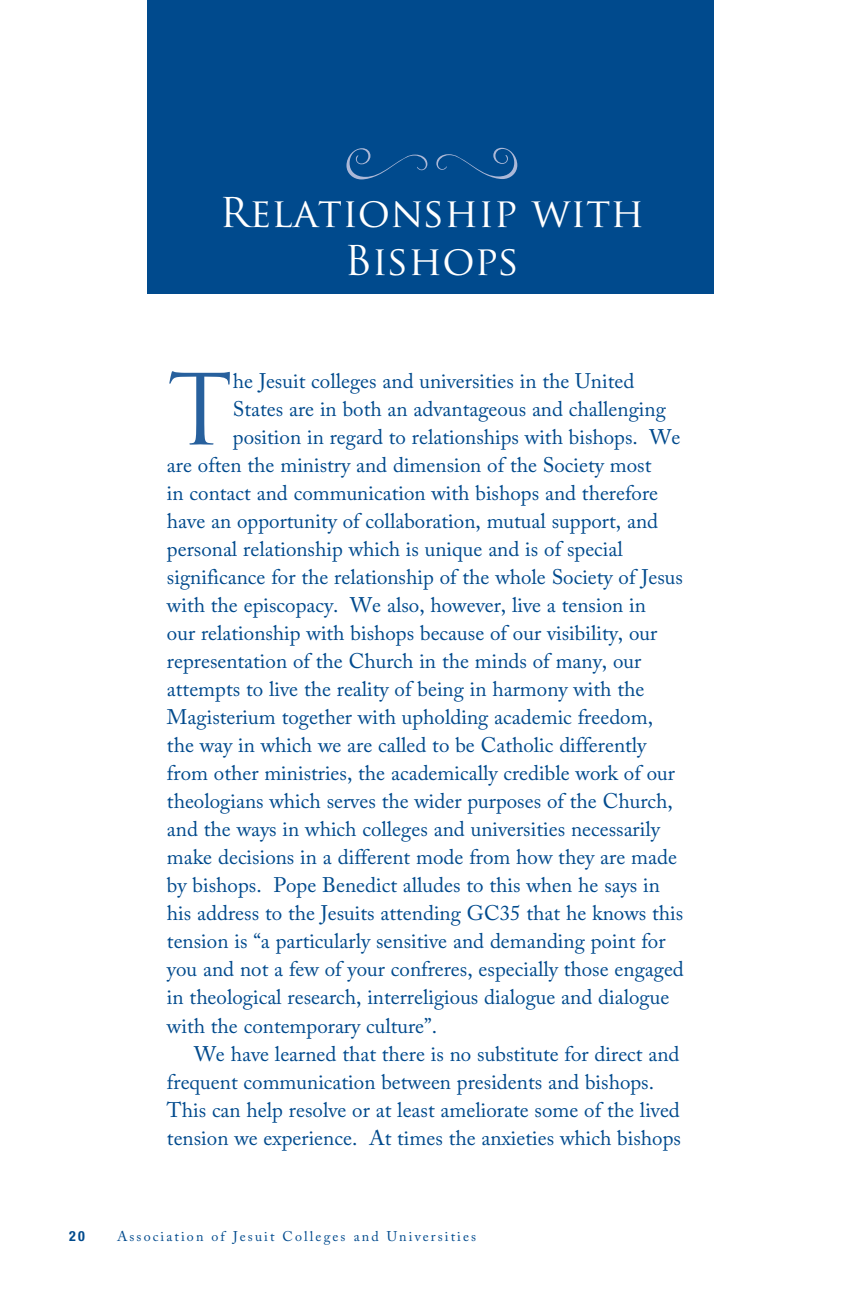
<style>
.page{position:relative;width:866px;height:1306px;background:#fff}
.page>*{position:absolute;margin:0;border:0;box-sizing:border-box;transform-origin:0 0}
.t1{font:95.4px "Trajan Pro";color:#27609d}
.t2{font:40px/48px "Trajan Pro";color:#fff;text-align:center}
.t3{font:21px "Adobe Caslon Pro";color:#004a8d}
.t4{font:14px "Adobe Caslon Pro";letter-spacing:.15em;color:#004a8d}
.t5{font:700 condensed 14px "Helvetica Neue LT Std";color:#004a8d}
</style>
<div class="page">
<div style="left:148px;top:0;width:566px;height:294px;background:#004a8d"></div>
<svg style="left:346px;top:148px;width:81px;height:31px"></svg>
<svg style="left:436px;top:148px;width:81px;height:31px"></svg>
<h2 class="t2" style="left:219px;top:189px;width:426px">Relationship with<br>Bishops</h2>
<h1 class="t1" style="left:167px;top:349px;width:67px">T</h1>
<p class="t3" style="left:233px;top:369px;width:403px">he Jesuit colleges and universities in the United</p>
<p class="t3" style="left:233px;top:397px;width:434px">States are in both an advantageous and challenging</p>
<p class="t3" style="left:233px;top:425px;width:449px">position in regard to relationships with bishops. We</p>
<p class="t3" style="left:167px;top:453px;width:486px">are often the ministry and dimension of the Society most</p>
<p class="t3" style="left:167px;top:481px;width:492px">in contact and communication with bishops and therefore</p>
<p class="t3" style="left:167px;top:509px;width:492px">have an opportunity of collaboration, mutual support, and</p>
<p class="t3" style="left:167px;top:537px;width:457px">personal relationship which is unique and is of special</p>
<p class="t3" style="left:167px;top:565px;width:517px">significance for the relationship of the whole Society of Jesus</p>
<p class="t3" style="left:167px;top:593px;width:480px">with the episcopacy. We also, however, live a tension in</p>
<p class="t3" style="left:167px;top:621px;width:492px">our relationship with bishops because of our visibility, our</p>
<p class="t3" style="left:167px;top:649px;width:476px">representation of the Church in the minds of many, our</p>
<p class="t3" style="left:167px;top:677px;width:479px">attempts to live the reality of being in harmony with the</p>
<p class="t3" style="left:167px;top:705px;width:487px">Magisterium together with upholding academic freedom,</p>
<p class="t3" style="left:167px;top:733px;width:481px">the way in which we are called to be Catholic differently</p>
<p class="t3" style="left:167px;top:761px;width:509px">from other ministries, the academically credible work of our</p>
<p class="t3" style="left:167px;top:789px;width:507px">theologians which serves the wider purposes of the Church,</p>
<p class="t3" style="left:167px;top:817px;width:494px">and the ways in which colleges and universities necessarily</p>
<p class="t3" style="left:167px;top:845px;width:511px">make decisions in a different mode from how they are made</p>
<p class="t3" style="left:167px;top:873px;width:494px">by bishops. Pope Benedict alludes to this when he says in</p>
<p class="t3" style="left:167px;top:901px;width:518px">his address to the Jesuits attending GC35 that he knows this</p>
<p class="t3" style="left:167px;top:929px;width:500px">tension is “a particularly sensitive and demanding point for</p>
<p class="t3" style="left:167px;top:957px;width:518px">you and not a few of your confreres, especially those engaged</p>
<p class="t3" style="left:167px;top:985px;width:504px">in theological research, interreligious dialogue and dialogue</p>
<p class="t3" style="left:167px;top:1013px;width:272px">with the contemporary culture”.</p>
<p class="t3" style="left:194px;top:1041px;width:487px">We have learned that there is no substitute for direct and</p>
<p class="t3" style="left:167px;top:1069px;width:488px">frequent communication between presidents and bishops.</p>
<p class="t3" style="left:167px;top:1097px;width:514px">This can help resolve or at least ameliorate some of the lived</p>
<p class="t3" style="left:167px;top:1125px;width:515px">tension we experience. At times the anxieties which bishops</p>
<p class="t5" style="left:69px;top:1227px;width:17px">20</p>
<p class="t4" style="left:117px;top:1227px;width:361px">Association of Jesuit Colleges and Universities</p>
</div>
